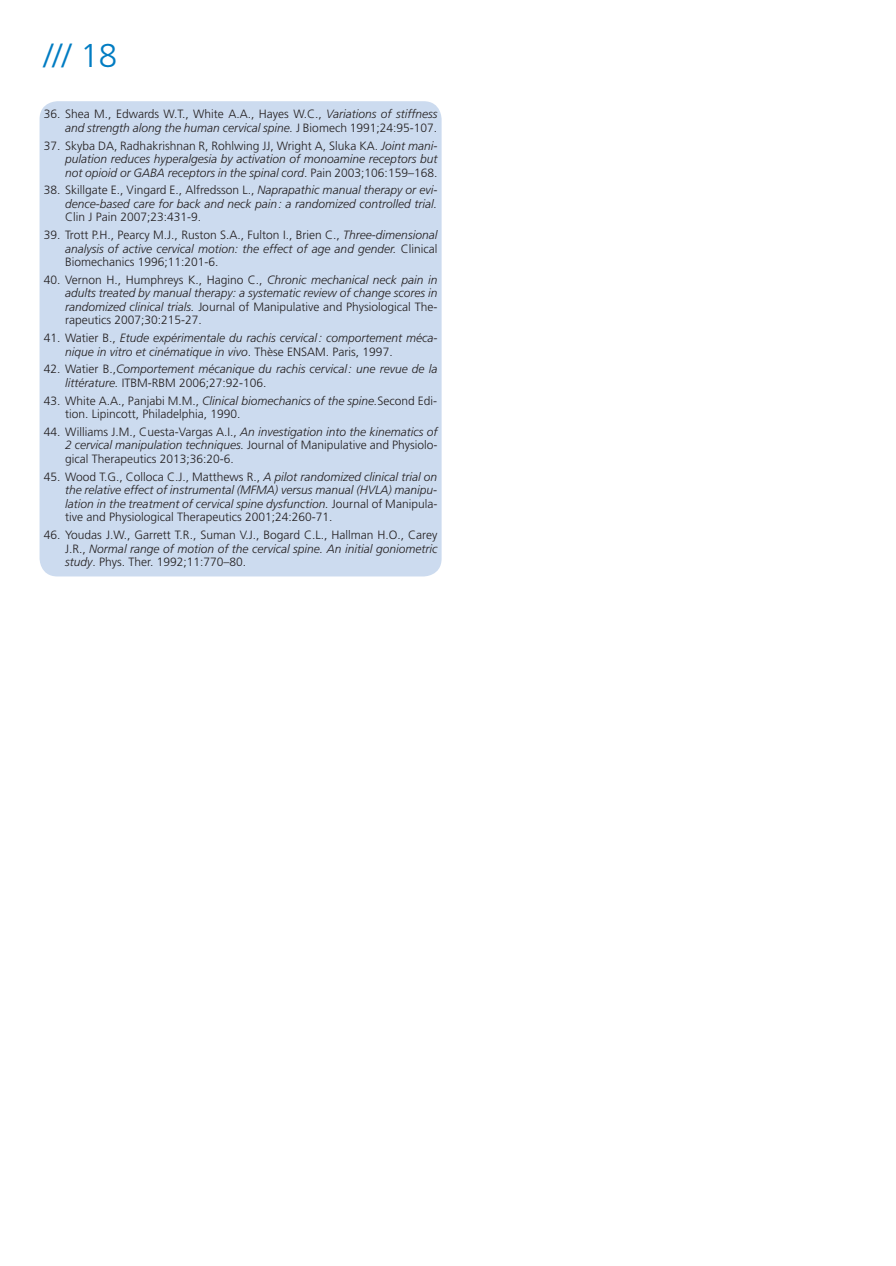
<style>
.page{position:relative;width:896px;height:1266px;background:#fff}
.page>*{position:absolute;margin:0;border:0;box-sizing:border-box;transform-origin:0 0}
.t1{font:300 33px "Frutiger";color:#007cc2}
.t2{font:italic 300 12px/13.5px "Frutiger";color:#231f20;text-align:justify}
.t3{font:300 12px/13.5px "Frutiger";color:#231f20;text-align:justify}
.s1{font-style:italic}
.s2{font-style:normal}
</style>
<div class="page">
<div style="left:40px;top:101px;width:401px;height:475px;background:#ccdbef;border-radius:18px"></div>
<h1 class="t1" style="left:44px;top:37px;width:75px">/// 18</h1>
<p class="t3" style="left:44px;top:108px;width:395px;text-align:right">36. Shea M., Edwards W.T., White A.A., Hayes W.C., <span class="s1">Variations of stiffness and strength along the human cervical spine.</span> J Biomech 1991;24:95-107.</p>
<p class="t2" style="left:65px;top:139px;width:374px;text-indent:-21px"><span class="s2">37. Skyba DA, Radhakrishnan R, Rohlwing JJ, Wright A, Sluka KA.</span> Joint mani&shy;pulation reduces hyperalgesia by activation of monoamine receptors but not opioid or GABA receptors in the spinal cord<span class="s2">. Pain 2003;106:159–168.</span></p>
<p class="t2" style="left:44px;top:183px;width:395px;text-align:right"><span class="s2">38. Skillgate E., Vingard E., Alfredsson L.,</span> Naprapathic manual therapy or evi&shy;dence-based care for back and neck pain : a randomized controlled trial.</p>
<p class="t3" style="left:65px;top:211px;width:138px">Clin J Pain 2007;23:431-9.</p>
<p class="t3" style="left:65px;top:228px;width:374px;text-indent:-21px">39. Trott P.H., Pearcy M.J., Ruston S.A., Fulton I., Brien C., <span class="s1">Three-dimensional analysis of active cervical motion: the effect of age and gender.</span> Clinical Biomechanics 1996;11:201-6.</p>
<p class="t2" style="left:65px;top:273px;width:374px;text-indent:-21px"><span class="s2">40. Vernon H., Humphreys K., Hagino C.,</span> Chronic mechanical neck pain in adults treated by manual therapy: a systematic review of change scores in randomized clinical trials. <span class="s2">Journal of Manipulative and Physiological The&shy;rapeutics 2007;30:215-27.</span></p>
<p class="t2" style="left:65px;top:331px;width:374px;text-indent:-21px"><span class="s2">41. Watier B.,</span> Etude expérimentale du rachis cervical : comportement méca&shy;nique in vitro et cinématique in vivo<span class="s2">. Thèse ENSAM. Paris, 1997.</span></p>
<p class="t2" style="left:65px;top:362px;width:374px;text-indent:-21px"><span class="s2">42. Watier B.,</span>Comportement mécanique du rachis cervical : une revue de la littérature. <span class="s2">ITBM-RBM 2006;27:92-106.</span></p>
<p class="t3" style="left:65px;top:394px;width:374px;text-indent:-21px">43. White A.A., Panjabi M.M., <span class="s1">Clinical biomechanics of the spine.</span>Second Edi&shy;tion. Lipincott, Philadelphia, 1990.</p>
<p class="t3" style="left:65px;top:425px;width:374px;text-indent:-21px">44. Williams J.M., Cuesta-Vargas A.I., <span class="s1">An investigation into the kinematics of 2 cervical manipulation techniques.</span> Journal of Manipulative and Physiolo&shy;gical Therapeutics 2013;36:20-6.</p>
<p class="t2" style="left:65px;top:470px;width:374px;text-indent:-21px"><span class="s2">45. Wood T.G., Colloca C.J., Matthews R.,</span> A pilot randomized clinical trial on the relative effect of instrumental (MFMA) versus manual (HVLA) manipu&shy;lation in the treatment of cervical spine dysfunction. <span class="s2">Journal of Manipula&shy;tive and Physiological Therapeutics 2001;24:260-71.</span></p>
<p class="t3" style="left:65px;top:528px;width:374px;text-indent:-21px">46. Youdas J.W., Garrett T.R., Suman V.J., Bogard C.L., Hallman H.O., Carey J.R., <span class="s1">Normal range of motion of the cervical spine. An initial goniometric study</span>. Phys. Ther. 1992;11:770–80.</p>
</div>
